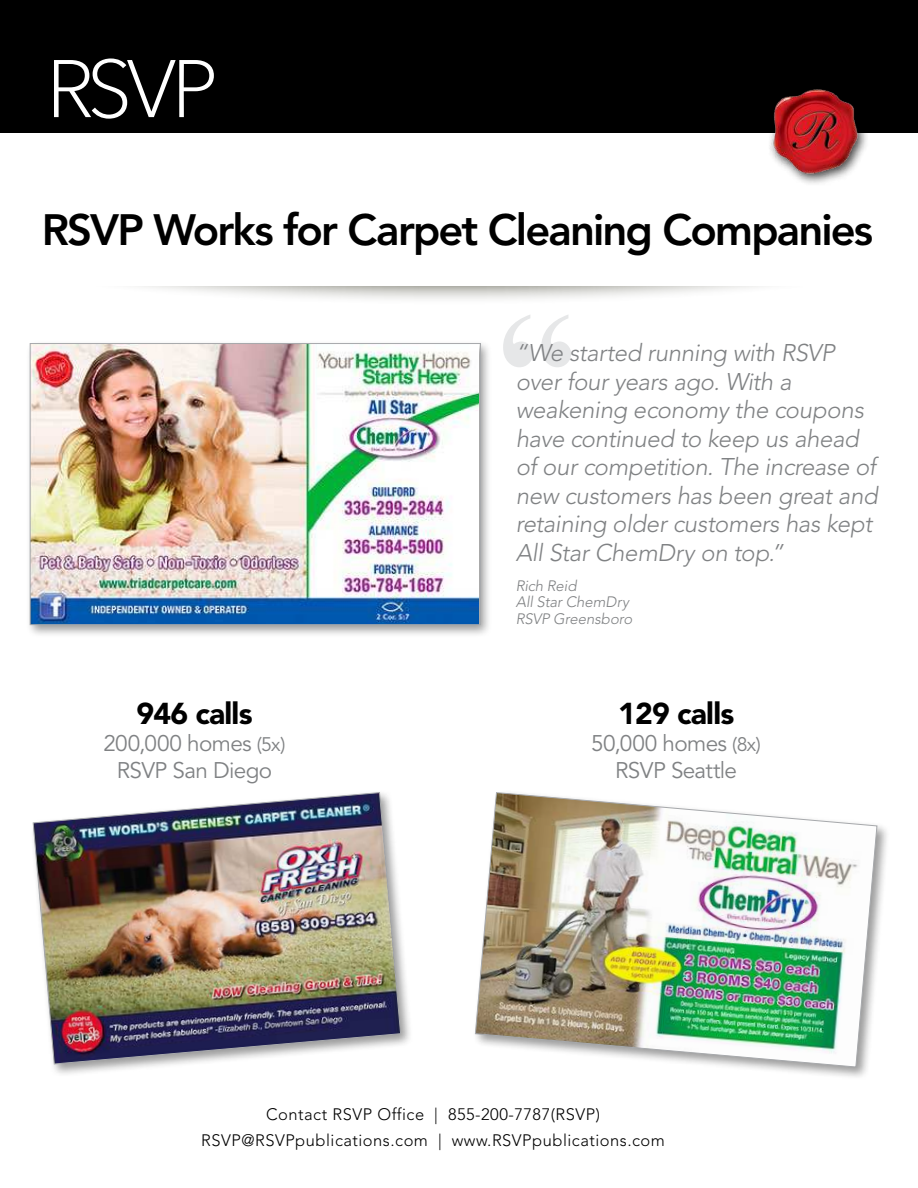
<style>
.page{position:relative;width:918px;height:1188px;background:#fff}
.page>*{position:absolute;margin:0;border:0;box-sizing:border-box;transform-origin:0 0}
.t1{font:800 43.5px "Avenir LT Std";letter-spacing:-.045em;color:#000}
.t2{font:900 30px "Avenir LT Std";letter-spacing:-.025em;color:#000}
.t3{font:italic 300 24px/28.5px "Avenir LT Std";letter-spacing:-.015em;color:#808284}
.t4{font:22.5px/27px "Avenir LT Std";letter-spacing:-.03em;color:#808284;text-align:center}
.t5{font:300 16.5px/25.5px "Avenir LT Std";letter-spacing:.03em;color:#000;text-align:center}
.t6{font:italic 300 15px/16.5px "Avenir LT Std";letter-spacing:-.005em;color:#808284}
.s1{font-size:19.5px}
</style>
<div class="page">
<div style="left:472px;top:789px;width:418px;height:291px;background:#000;opacity:.4"></div>
<img style="left:475px;top:792px;width:402px;height:275px">
<svg style="left:503px;top:315px;width:68px;height:52px"></svg>
<svg style="left:140px;top:286px;width:619px;height:13px"></svg>
<div style="left:0;top:0;width:918px;height:133px;background:#000"></div>
<svg style="left:54px;top:58px;width:160px;height:61px"></svg>
<div style="left:768px;top:84px;width:102px;height:102px;background:#000;opacity:.75"></div>
<img style="left:770px;top:87px;width:94px;height:91px">
<div style="left:30px;top:789px;width:384px;height:288px;background:#000;opacity:.4"></div>
<img style="left:33px;top:792px;width:368px;height:272px">
<div style="left:26px;top:339px;width:468px;height:299px;background:#000;opacity:.4"></div>
<img style="left:32px;top:345px;width:446px;height:278px">
<div style="left:30px;top:343px;width:451px;height:282px;border:1px solid #a7a9ac"></div>
<h1 class="t1" style="left:42px;top:212px;width:833px">RSVP Works for Carpet Cleaning Companies</h1>
<p class="t2" style="left:136px;top:696px;width:118px">946 calls</p>
<p class="t4" style="left:103px;top:732px;width:184px">200,000 homes <span class="s1">(5x)<br></span>RSVP San Diego</p>
<p class="t3" style="left:516px;top:341px;width:364px">“We started running with RSVP over four years ago. With a weakening economy the coupons have continued to keep us ahead of our competition. The increase of new customers has been great and retaining older customers has kept<br>All Star ChemDry on top.”</p>
<p class="t6" style="left:516px;top:579px;width:118px">Rich Reid<br>All Star ChemDry<br>RSVP Greensboro</p>
<p class="t2" style="left:618px;top:696px;width:118px">129 calls</p>
<p class="t4" style="left:591px;top:732px;width:171px">50,000 homes <span class="s1">(8x)<br></span>RSVP Seattle</p>
<p class="t5" style="left:201px;top:1103px;width:465px">Contact RSVP Office | 855-200-7787(RSVP)<br>RSVP@RSVPpublications.com | www.RSVPpublications.com</p>
</div>
